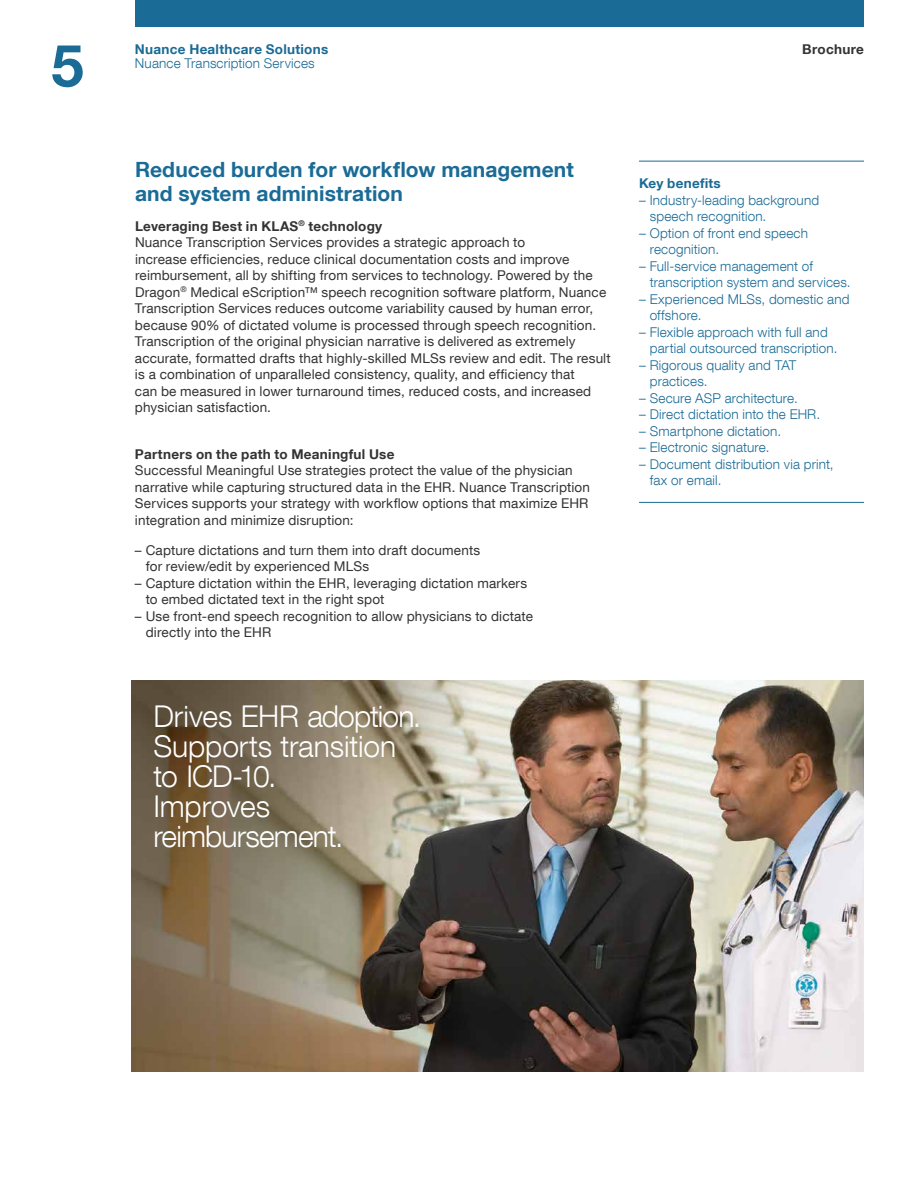
<style>
.page{position:relative;width:918px;height:1188px;background:#fff}
.page>*{position:absolute;margin:0;border:0;box-sizing:border-box;transform-origin:0 0}
.t1{font:700 58.5px "Helvetica Neue LT Com";color:#1a6b96}
.t2{font:300 30px/30px "Helvetica Neue LT Com";letter-spacing:-.015em;color:#fff}
.t3{font:700 21px/24px "Helvetica Neue LT Com";letter-spacing:.005em;color:#1a6b96}
.t4{font:13.5px/16.5px "Helvetica Neue LT Com";letter-spacing:.01em;color:#333}
.t5{font:300 13.5px/16.5px "Helvetica Neue LT Com";letter-spacing:.01em;color:#1a6b96}
.t6{font:700 13.5px "Helvetica Neue LT Com";letter-spacing:.02em;color:#333}
.t7{font:700 13.5px "Helvetica Neue LT Com";letter-spacing:.02em;color:#1a6b96}
.s1{font-weight:700}
</style>
<div class="page">
<div style="left:135px;top:0;width:729px;height:27px;background:#1a6b96"></div>
<img style="left:132px;top:680px;width:732px;height:392px">
<hr style="left:639px;top:161px;width:225px;height:1px;background:#1a6b96">
<hr style="left:639px;top:502px;width:225px;height:1px;background:#1a6b96">
<h1 class="t1" style="left:51px;top:29px;width:34px">5</h1>
<p class="t7" style="left:135px;top:41px;width:195px">Nuance Healthcare Solutions</p>
<p class="t6" style="left:802px;top:41px;width:63px">Brochure</p>
<p class="t5" style="left:135px;top:55px;width:181px">Nuance Transcription Services</p>
<h3 class="t3" style="left:135px;top:157px;width:440px">Reduced burden for workflow management and system administration</h3>
<p class="t4" style="left:135px;top:218px;width:477px"><span class="s1">Leveraging Best in KLAS</span><sup>®</sup> <span class="s1">technology<br></span>Nuance Transcription Services provides a strategic approach to<br>increase efficiencies, reduce clinical documentation costs and improve reimbursement, all by shifting from services to technology. Powered by the Dragon<sup>®</sup> Medical eScription™ speech recognition software platform, Nuance Transcription Services reduces outcome variability caused by human error, because 90% of dictated volume is processed through speech recognition.<br>Transcription of the original physician narrative is delivered as extremely accurate, formatted drafts that highly-skilled MLSs review and edit. The result is a combination of unparalleled consistency, quality, and efficiency that<br>can be measured in lower turnaround times, reduced costs, and increased physician satisfaction.</p>
<p class="t6" style="left:135px;top:446px;width:261px">Partners on the path to Meaningful Use</p>
<p class="t4" style="left:135px;top:462px;width:457px">Successful Meaningful Use strategies protect the value of the physician narrative while capturing structured data in the EHR. Nuance Transcription Services supports your strategy with workflow options that maximize EHR integration and minimize disruption:</p>
<p class="t4" style="left:146px;top:542px;width:336px;text-indent:-11px">– Capture dictations and turn them into draft documents for review/edit by experienced MLSs</p>
<p class="t4" style="left:146px;top:575px;width:383px;text-indent:-11px">– Capture dictation within the EHR, leveraging dictation markers to embed dictated text in the right spot</p>
<p class="t4" style="left:146px;top:608px;width:389px;text-indent:-11px">– Use front-end speech recognition to allow physicians to dictate directly into the EHR</p>
<h2 class="t2" style="left:153px;top:701px;width:269px">Drives EHR adoption.<br>Supports transition to ICD-10.<br>Improves reimbursement.</h2>
<p class="t7" style="left:639px;top:175px;width:83px">Key benefits</p>
<p class="t5" style="left:650px;top:192px;width:171px;text-indent:-11px">– Industry-leading background speech recognition.</p>
<p class="t5" style="left:650px;top:225px;width:160px;text-indent:-11px">– Option of front end speech recognition.</p>
<p class="t5" style="left:650px;top:258px;width:202px;text-indent:-11px">– Full-service management of transcription system and services.</p>
<p class="t5" style="left:650px;top:291px;width:201px;text-indent:-11px">– Experienced MLSs, domestic and offshore.</p>
<p class="t5" style="left:650px;top:324px;width:189px;text-indent:-11px">– Flexible approach with full and partial outsourced transcription.</p>
<p class="t5" style="left:650px;top:357px;width:148px;text-indent:-11px">– Rigorous quality and TAT practices.</p>
<p class="t5" style="left:639px;top:390px;width:160px">– Secure ASP architecture.</p>
<p class="t5" style="left:639px;top:406px;width:183px">– Direct dictation into the EHR.</p>
<p class="t5" style="left:639px;top:423px;width:144px">– Smartphone dictation.</p>
<p class="t5" style="left:639px;top:439px;width:132px">– Electronic signature.</p>
<p class="t5" style="left:650px;top:456px;width:185px;text-indent:-11px">– Document distribution via print, fax or email.</p>
</div>
